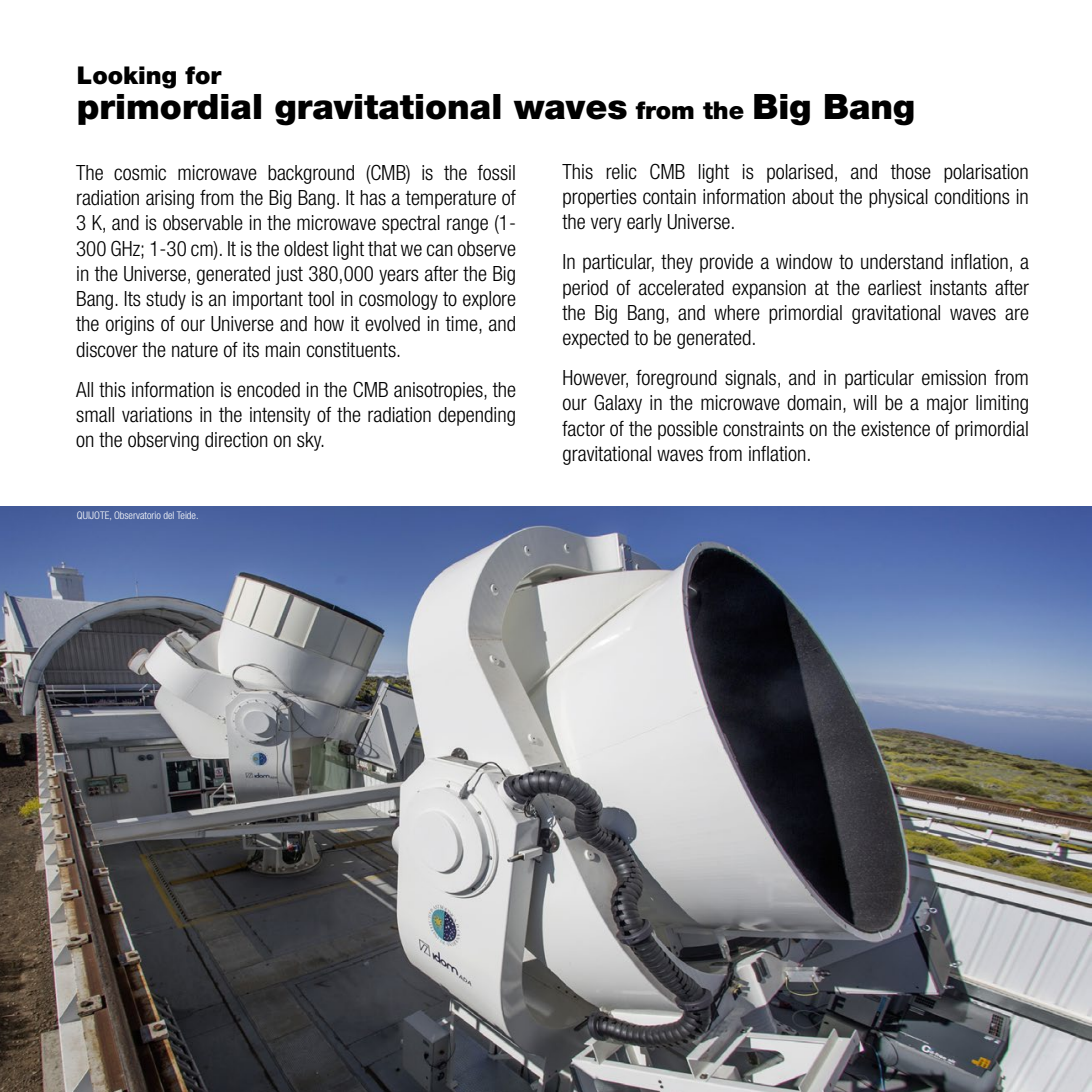
<style>
.page{position:relative;width:1092px;height:1092px;background:#fff}
.page>*{position:absolute;margin:0;border:0;box-sizing:border-box;transform-origin:0 0}
.t1{font:900 35px "Helvetica Neue LT Std";color:#000}
.t2{font:900 24.5px "Helvetica Neue LT Std";color:#000}
.t3{font:300 condensed 21px/25.2px "Helvetica Neue LT Std";color:#000;text-align:justify}
.t4{font:300 condensed 10.5px "Helvetica Neue LT Std";color:#fff}
.s1{font-size:24.5px}
</style>
<div class="page">
<img style="left:0;top:506px;width:1091px;height:585px">
<p class="t2" style="left:77px;top:61px;width:146px">Looking for</p>
<h1 class="t1" style="left:77px;top:86px;width:839px">primordial gravitational waves <span class="s1">from the</span> Big Bang</h1>
<p class="t3" style="left:562px;top:159px;width:468px">This relic CMB light is polarised, and those polarisation properties contain information about the physical conditions in the very early Universe.</p>
<p class="t3" style="left:562px;top:249px;width:468px">In particular, they provide a window to understand inflation, a period of accelerated expansion at the earliest instants after the Big Bang, and where primordial gravitational waves are expected to be generated.</p>
<p class="t3" style="left:562px;top:365px;width:468px">However, foreground signals, and in particular emission from our Galaxy in the microwave domain, will be a major limiting factor of the possible constraints on the existence of primordial gravitational waves from inflation.</p>
<p class="t3" style="left:76px;top:160px;width:441px">The cosmic microwave background (CMB) is the fossil radiation arising from the Big Bang. It has a temperature of 3 K, and is observable in the microwave spectral range (1- 300 GHz; 1-30 cm). It is the oldest light that we can observe in the Universe, generated just 380,000 years after the Big Bang. Its study is an important tool in cosmology to explore the origins of our Universe and how it evolved in time, and discover the nature of its main constituents.</p>
<p class="t3" style="left:76px;top:376px;width:441px">All this information is encoded in the CMB anisotropies, the small variations in the intensity of the radiation depending on the observing direction on sky.</p>
<p class="t4" style="left:77px;top:509px;width:123px">QUIJOTE, Observatorio del Teide.</p>
</div>
